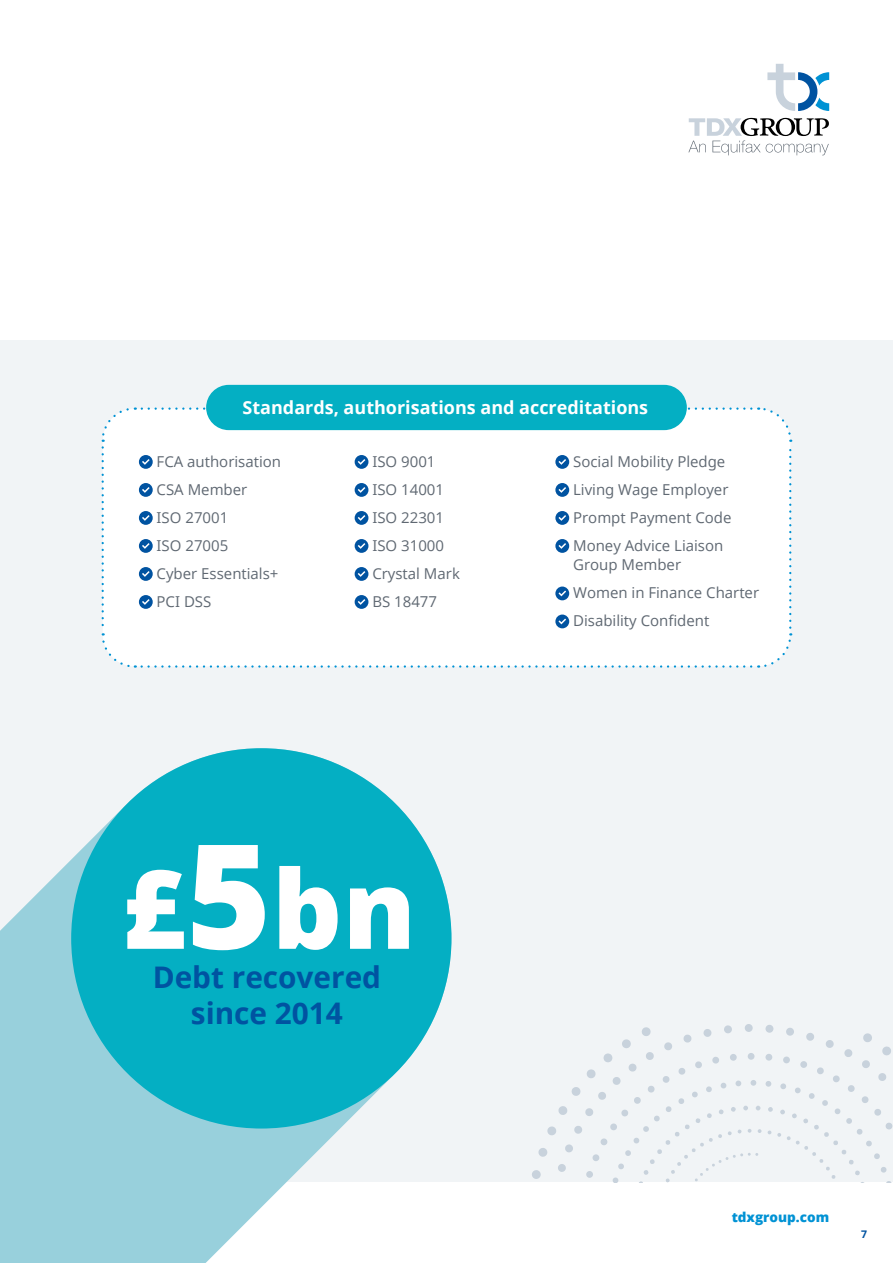
<style>
.page{position:relative;width:893px;height:1263px;background:#fff}
.page>*{position:absolute;margin:0;border:0;box-sizing:border-box;transform-origin:0 0}
.t1{font:800 109.05px "Open Sans";color:#fff}
.t2{font:700 29.7px/35.4px "Open Sans";color:#0053a1;text-align:center}
.t3{font:700 18px "Open Sans";color:#fff}
.t4{font:15px/28px "Open Sans";color:#5f6872}
.t5{font:800 13.5px "Open Sans";color:#0092d4}
.t6{font:700 10.5px "Open Sans";color:#0053a1}
.s1{font-size:145.35px}
</style>
<div class="page">
<div style="left:0;top:340px;width:893px;height:842px;background:#f1f4f6"></div>
<svg style="left:532px;top:1024px;width:361px;height:158px"></svg>
<div style="left:206px;top:385px;width:481px;height:45px;background:#04afc3;border-radius:23px"></div>
<svg style="left:0;top:748px;width:452px;height:515px;fill:#98d0dc"></svg>
<div style="left:71px;top:748px;width:380px;height:380px;background:#04afc3;border-radius:50%"></div>
<svg style="left:101px;top:406px;width:692px;height:262px"></svg>
<svg style="left:688px;top:118px;width:141px;height:37px"></svg>
<svg style="left:767px;top:64px;width:62px;height:47px"></svg>
<p class="t3" style="left:242px;top:395px;width:407px">Standards, authorisations and accreditations</p>
<p class="t4" style="left:372px;top:447px;width:89px">ISO 9001<br>ISO 14001<br>ISO 22301<br>ISO 31000<br>Crystal Mark<br>BS 18477</p>
<p class="t4" style="left:573px;top:447px;width:160px">Social Mobility Pledge<br>Living Wage Employer<br>Prompt Payment Code<br>Money Advice Liaison</p>
<p class="t4" style="left:573px;top:550px;width:188px">Group Member<br>Women in Finance Charter<br>Disability Confident</p>
<p class="t4" style="left:157px;top:447px;width:126px">FCA authorisation<br>CSA Member<br>ISO 27001<br>ISO 27005<br>Cyber Essentials+<br>PCI DSS</p>
<h1 class="t1" style="left:122px;top:826px;width:296px">£<span class="s1">5</span>bn</h1>
<h2 class="t2" style="left:153px;top:959px;width:230px">Debt recovered since 2014</h2>
<p class="t5" style="left:732px;top:1207px;width:99px">tdxgroup.com</p>
<p class="t6" style="left:861px;top:1226px;width:7px">7</p>
</div>
